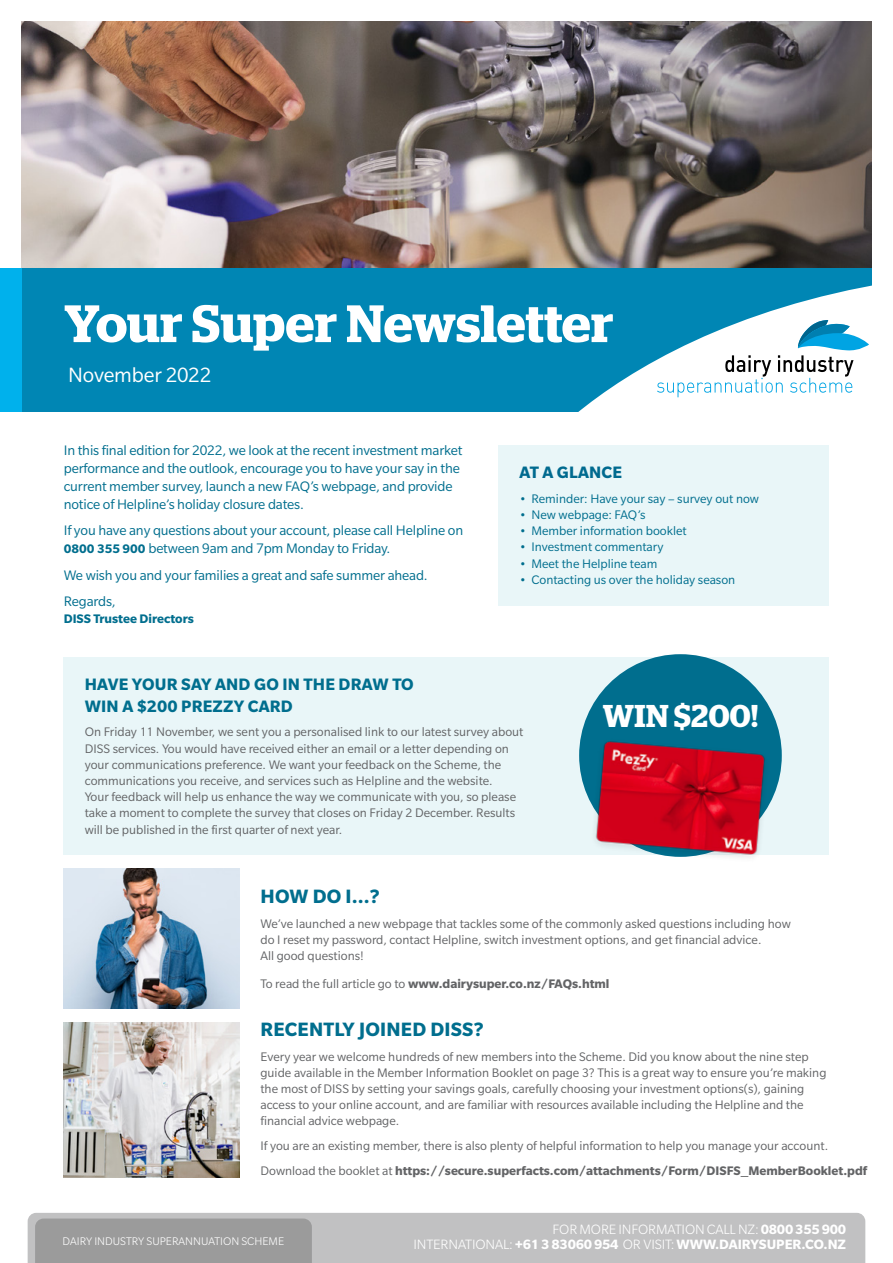
<style>
.page{position:relative;width:893px;height:1263px;background:#fff}
.page>*{position:absolute;margin:0;border:0;box-sizing:border-box;transform-origin:0 0}
.t1{font:600 52.5px "Stag";letter-spacing:.005em;color:#fff}
.t2{font:600 31.5px "Stag";letter-spacing:.015em;color:#fff}
.t3{font:22.5px "Slate Pro";letter-spacing:-.01em;color:#fff}
.t4{font:700 21px "Slate Pro";letter-spacing:.01em;color:#006e8e}
.t5{font:700 18px/21.6px "Slate Pro";letter-spacing:.01em;color:#006e8e}
.t6{font:700 18px "Slate Pro";letter-spacing:.01em;color:#006a8f}
.t7{font:15px/18px "Slate Pro";letter-spacing:-.01em;color:#006e8e}
.t8{font:300 14.7px/15px "Slate Pro";letter-spacing:-.01em;color:#fff;text-align:right}
.t9{font:13.5px/16.2px "Slate Pro";color:#636466}
.t10{font:13.5px "Slate Pro";color:#006e8e}
.t11{font:700 13.5px "Slate Pro";color:#636466}
.t12{font:700 13.5px "Slate Pro";color:#006e8e}
.t13{font:300 12px "Slate Pro";color:#fff}
.s1{font-weight:700;font-size:13.5px}
.s2{font-weight:400}
.s3{font-weight:700}
</style>
<div class="page">
<svg style="left:28px;top:1213px;width:837px;height:50px;background:#b5b5b6"></svg>
<img style="left:21px;top:21px;width:851px;height:247px">
<div style="left:498px;top:445px;width:331px;height:160px;background:#e9f6f8"></div>
<div style="left:0;top:268px;width:872px;height:143px;background:#0086b4"></div>
<svg style="left:579px;top:285px;width:293px;height:126px"></svg>
<svg style="left:657px;top:319px;width:212px;height:78px;background:#bcdce7"></svg>
<div style="left:0;top:268px;width:21px;height:143px;background:#00b1ec"></div>
<div style="left:63px;top:657px;width:766px;height:198px;background:#e9f6f8"></div>
<div style="left:579px;top:654px;width:203px;height:203px;background:#006e8e;border-radius:50%"></div>
<img style="left:579px;top:728px;width:203px;height:130px">
<img style="left:64px;top:868px;width:175px;height:141px">
<img style="left:64px;top:1022px;width:175px;height:156px">
<h1 class="t1" style="left:64px;top:293px;width:551px">Your Super Newsletter</h1>
<h3 class="t3" style="left:68px;top:363px;width:145px">November 2022</h3>
<p class="t7" style="left:64px;top:441px;width:400px">In this final edition for 2022, we look at the recent investment market performance and the outlook, encourage you to have your say in the current member survey, launch a new FAQ’s webpage, and provide notice of Helpline’s holiday closure dates.</p>
<p class="t7" style="left:64px;top:522px;width:401px">If you have any questions about your account, please call Helpline on<br><span class="s1">0800 355 900</span> between 9am and 7pm Monday to Friday.</p>
<p class="t7" style="left:64px;top:562px;width:365px;line-height:26.5px">We wish you and your families a great and safe summer ahead.<br>Regards,</p>
<p class="t12" style="left:64px;top:611px;width:132px">DISS Trustee Directors</p>
<h3 class="t6" style="left:519px;top:462px;width:104px">AT A GLANCE</h3>
<p class="t10" style="left:519px;top:492px;width:241px">• Reminder: Have your say – survey out now</p>
<p class="t10" style="left:519px;top:508px;width:128px">• New webpage: FAQ’s</p>
<p class="t10" style="left:519px;top:524px;width:169px">• Member information booklet</p>
<p class="t10" style="left:519px;top:540px;width:146px">• Investment commentary</p>
<p class="t10" style="left:519px;top:556px;width:140px">• Meet the Helpline team</p>
<p class="t10" style="left:519px;top:573px;width:217px">• Contacting us over the holiday season</p>
<h3 class="t5" style="left:85px;top:673px;width:330px">HAVE YOUR SAY AND GO IN THE DRAW TO<br>WIN A $200 PREZZY CARD</h3>
<p class="t9" style="left:85px;top:724px;width:440px">On Friday 11 November, we sent you a personalised link to our latest survey about DISS services. You would have received either an email or a letter depending on your communications preference. We want your feedback on the Scheme, the communications you receive, and services such as Helpline and the website.<br>Your feedback will help us enhance the way we communicate with you, so please take a moment to complete the survey that closes on Friday 2 December. Results will be published in the first quarter of next year.</p>
<h2 class="t2" style="left:603px;top:697px;width:157px">WIN $200!</h2>
<h3 class="t4" style="left:261px;top:885px;width:120px">HOW DO I…?</h3>
<p class="t9" style="left:260px;top:915px;width:532px">We’ve launched a new webpage that tackles some of the commonly asked questions including how do I reset my password, contact Helpline, switch investment options, and get financial advice.<br>All good questions!</p>
<p class="t11" style="left:260px;top:976px;width:351px"><span class="s2">To read the full article go to</span> www.dairysuper.co.nz/FAQs.html</p>
<h3 class="t4" style="left:261px;top:1018px;width:224px">RECENTLY JOINED DISS?</h3>
<p class="t9" style="left:260px;top:1048px;width:568px">Every year we welcome hundreds of new members into the Scheme. Did you know about the nine step guide available in the Member Information Booklet on page 3? This is a great way to ensure you’re making the most of DISS by setting your savings goals, carefully choosing your investment options(s), gaining access to your online account, and are familiar with resources available including the Helpline and the financial advice webpage.</p>
<p class="t9" style="left:260px;top:1133px;width:608px;line-height:24.8px">If you are an existing member, there is also plenty of helpful information to help you manage your account.<br>Download the booklet at <span class="s3">https://secure.superfacts.com/attachments/Form/DISFS_MemberBooklet.pdf</span></p>
<p class="t13" style="left:63px;top:1234px;width:223px">DAIRY INDUSTRY SUPERANNUATION SCHEME</p>
<p class="t8" style="left:413px;top:1222px;width:434px">FOR MORE INFORMATION CALL NZ: <span class="s3">0800 355 900<br></span>INTERNATIONAL: <span class="s3">+61 3 83060 954</span> OR VISIT: <span class="s3">WWW.DAIRYSUPER.CO.NZ</span></p>
</div>
